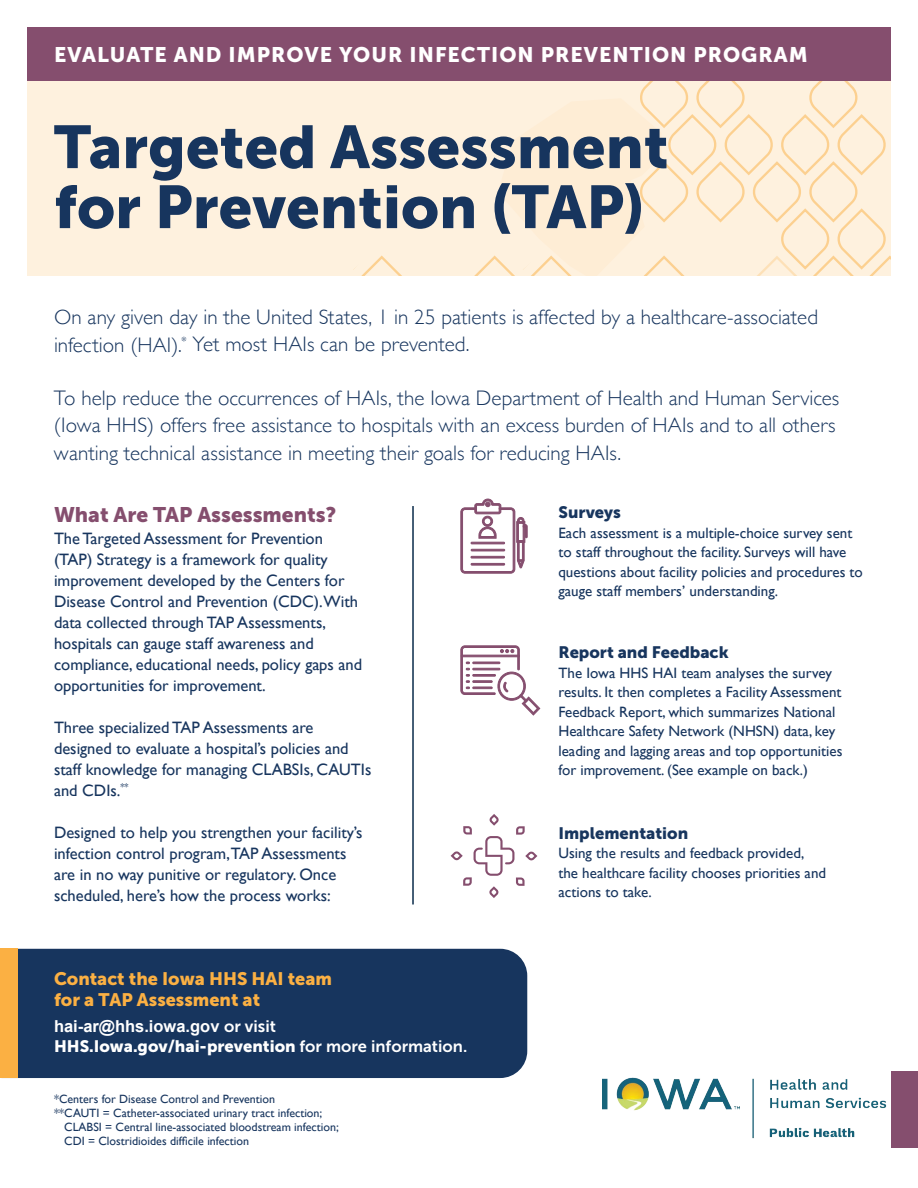
<style>
.page{position:relative;width:918px;height:1188px;background:#fff}
.page>*{position:absolute;margin:0;border:0;box-sizing:border-box;transform-origin:0 0}
.t1{font:60px/60px "Museo Sans 900";color:#17355e}
.t2{font:300 21px/27px "Gill Sans";letter-spacing:.005em;color:#17355e}
.t3{font:21px "Museo Sans 900";letter-spacing:.05em;color:#fff}
.t4{font:21px "Museo Sans 900";color:#854e6e}
.t5{font:18px/21px "Museo Sans 900";color:#fbb043}
.t6{font:16.5px/21px "Gill Sans";color:#17355e}
.t7{font:16.5px/19.5px "Museo Sans 900";color:#fff}
.t8{font:16.5px "Museo Sans 900";color:#17355e}
.t9{font:15px/19.5px "Gill Sans";color:#17355e}
.t10{font:12px "Gill Sans";color:#17355e}
.s1{font-family:"Arial";font-weight:700}
.s2{font-family:"Museo Sans 700"}
</style>
<div class="page">
<div style="left:27px;top:81px;width:864px;height:195px;background:#fef1de"></div>
<div style="left:27px;top:27px;width:864px;height:54px;background:#854e6e"></div>
<svg style="left:461px;top:646px;width:79px;height:69px"></svg>
<hr style="left:412px;top:506px;width:2px;height:398px;background:#0a2b4a">
<div style="left:18px;top:949px;width:509px;height:129px;background:#17355e"></div>
<div style="left:0;top:949px;width:18px;height:129px;background:#fbb043"></div>
<svg style="left:451px;top:814px;width:86px;height:84px"></svg>
<svg style="left:461px;top:499px;width:66px;height:74px"></svg>
<div style="left:471px;top:542px;width:34px;height:2px;border:1px solid #854e6e"></div>
<div style="left:471px;top:549px;width:34px;height:2px;border:1px solid #854e6e"></div>
<div style="left:471px;top:556px;width:34px;height:2px;border:1px solid #854e6e"></div>
<div style="left:471px;top:563px;width:34px;height:2px;border:1px solid #854e6e"></div>
<svg style="left:353px;top:81px;width:538px;height:195px"></svg>
<div style="left:891px;top:1071px;width:27px;height:77px;background:#854e6e"></div>
<img style="left:603px;top:1078px;width:284px;height:61px">
<p class="t3" style="left:54px;top:43px;width:755px">EVALUATE AND IMPROVE YOUR INFECTION PREVENTION PROGRAM</p>
<p class="t1" style="left:54px;top:117px;width:616px">Targeted Assessment for Prevention (TAP)</p>
<p class="t2" style="left:54px;top:303px;width:766px">On any given day in the United States, 1 in 25 patients is affected by a healthcare-associated infection (HAI).<sup>*</sup> Yet most HAIs can be prevented.</p>
<p class="t2" style="left:54px;top:384px;width:787px">To help reduce the occurrences of HAIs, the Iowa Department of Health and Human Services (Iowa HHS) offers free assistance to hospitals with an excess burden of HAIs and to all others wanting technical assistance in meeting their goals for reducing HAIs.</p>
<p class="t4" style="left:54px;top:503px;width:284px">What Are TAP Assessments?</p>
<p class="t6" style="left:54px;top:528px;width:310px">The Targeted Assessment for Prevention (TAP) Strategy is a framework for quality improvement developed by the Centers for Disease Control and Prevention (CDC). With data collected through TAP Assessments, hospitals can gauge staff awareness and compliance, educational needs, policy gaps and opportunities for improvement.</p>
<p class="t6" style="left:54px;top:717px;width:319px">Three specialized TAP Assessments are designed to evaluate a hospital’s policies and staff knowledge for managing CLABSIs, CAUTIs and CDIs.<sup>**</sup></p>
<p class="t6" style="left:54px;top:822px;width:310px">Designed to help you strengthen your facility’s infection control program, TAP Assessments are in no way punitive or regulatory. Once scheduled, here’s how the process works:</p>
<p class="t5" style="left:54px;top:968px;width:280px">Contact the Iowa HHS HAI team for a TAP Assessment at</p>
<p class="t7" style="left:54px;top:1017px;width:415px"><span class="s1">hai-ar@hhs.iowa.gov</span> <span class="s2">or visit<br></span>HHS.Iowa.gov/hai-prevention <span class="s2">for more information.</span></p>
<p class="t10" style="left:54px;top:1092px;width:223px">*Centers for Disease Control and Prevention</p>
<p class="t10" style="left:54px;top:1106px;width:270px">**CAUTI = Catheter-associated urinary tract infection;</p>
<p class="t10" style="left:64px;top:1120px;width:276px">CLABSI = Central line-associated bloodstream infection;</p>
<p class="t10" style="left:64px;top:1134px;width:186px">CDI = Clostridioides difficile infection</p>
<p class="t8" style="left:558px;top:503px;width:64px">Surveys</p>
<p class="t9" style="left:558px;top:523px;width:306px">Each assessment is a multiple-choice survey sent to staff throughout the facility. Surveys will have questions about facility policies and procedures to gauge staff members’ understanding.</p>
<p class="t8" style="left:558px;top:643px;width:172px">Report and Feedback</p>
<p class="t9" style="left:558px;top:663px;width:285px">The Iowa HHS HAI team analyses the survey results. It then completes a Facility Assessment Feedback Report, which summarizes National Healthcare Safety Network (NHSN) data, key leading and lagging areas and top opportunities for improvement. (See example on back.)</p>
<p class="t8" style="left:558px;top:823px;width:131px">Implementation</p>
<p class="t9" style="left:558px;top:843px;width:269px">Using the results and feedback provided, the healthcare facility chooses priorities and actions to take.</p>
</div>
